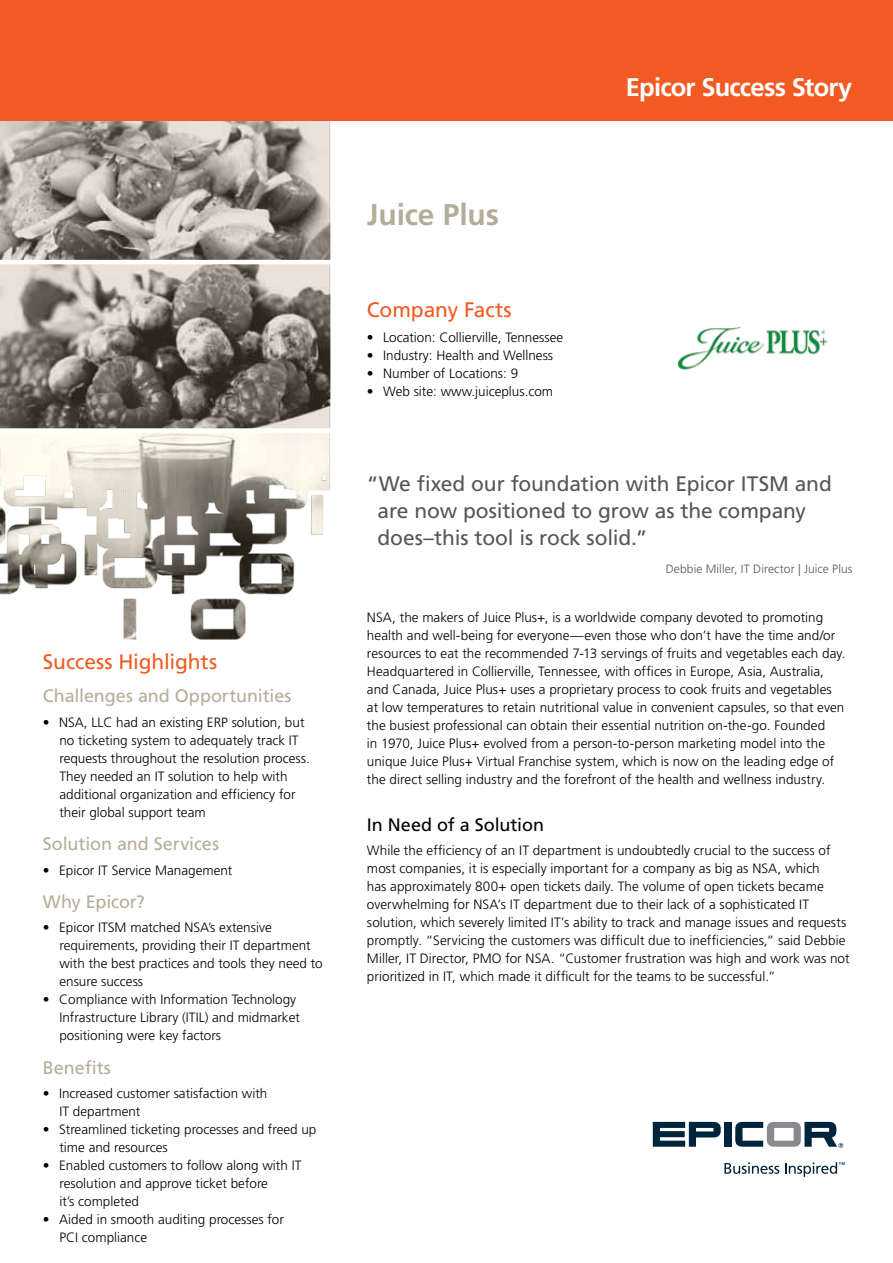
<style>
.page{position:relative;width:893px;height:1263px;background:#fff}
.page>*{position:absolute;margin:0;border:0;box-sizing:border-box;transform-origin:0 0}
.t1{font:700 30px "Frutiger LT Std";letter-spacing:-.005em;color:#b5ad98}
.t2{font:700 25.5px "Frutiger LT Std";letter-spacing:-.03em;color:#fff}
.t3{font:21px/27px "Frutiger LT Std";letter-spacing:-.005em;color:#585555}
.t4{font:21px "Frutiger LT Std";letter-spacing:-.005em;color:#f15a22}
.t5{font:18px "Frutiger LT Std";letter-spacing:-.005em;color:#b5ad98}
.t6{font:18px "Frutiger LT Std";letter-spacing:-.005em;color:#000}
.t7{font:300 13.5px/18px "Frutiger LT Std";color:#000}
.t8{font:300 12px "Frutiger LT Std";letter-spacing:.01em;color:#585555}
</style>
<div class="page">
<img style="left:0;top:121px;width:844px;height:1052px">
<hr style="left:0;top:260px;width:331px;height:4px;background:#fff">
<div style="left:0;top:428px;width:331px;height:5px;background:#fff"></div>
<svg style="left:724px;top:1162px;width:55px;height:12px"></svg>
<svg style="left:785px;top:1162px;width:60px;height:15px"></svg>
<div style="left:724px;top:1122px;width:8px;height:25px;background:#00243b"></div>
<svg style="left:653px;top:1122px;width:68px;height:25px"></svg>
<svg style="left:735px;top:1122px;width:108px;height:26px"></svg>
<div style="left:0;top:0;width:893px;height:121px;background:#f15a22"></div>
<img style="left:678px;top:328px;width:156px;height:43px">
<h3 class="t4" style="left:43px;top:649px;width:176px">Success Highlights</h3>
<h3 class="t5" style="left:43px;top:685px;width:250px">Challenges and Opportunities</h3>
<p class="t7" style="left:59px;top:713px;width:252px;text-indent:-16px">• NSA, LLC had an existing ERP solution, but no ticketing system to adequately track IT requests throughout the resolution process.<br>They needed an IT solution to help with additional organization and efficiency for their global support team</p>
<h3 class="t5" style="left:43px;top:833px;width:178px">Solution and Services</h3>
<p class="t7" style="left:43px;top:861px;width:191px">• Epicor IT Service Management</p>
<h3 class="t5" style="left:43px;top:891px;width:103px">Why Epicor?</h3>
<p class="t7" style="left:59px;top:919px;width:265px;text-indent:-16px">• Epicor ITSM matched NSA’s extensive requirements, providing their IT department with the best practices and tools they need to ensure success</p>
<p class="t7" style="left:59px;top:991px;width:242px;text-indent:-16px">• Compliance with Information Technology<br>Infrastructure Library (ITIL) and midmarket positioning were key factors</p>
<h3 class="t5" style="left:43px;top:1057px;width:69px">Benefits</h3>
<p class="t7" style="left:59px;top:1085px;width:209px;text-indent:-16px">• Increased customer satisfaction with<br>IT department</p>
<p class="t7" style="left:59px;top:1121px;width:258px;text-indent:-16px">• Streamlined ticketing processes and freed up time and resources</p>
<p class="t7" style="left:59px;top:1157px;width:244px;text-indent:-16px">• Enabled customers to follow along with IT resolution and approve ticket before<br>it’s completed</p>
<p class="t7" style="left:59px;top:1211px;width:226px;text-indent:-16px">• Aided in smooth auditing processes for<br>PCI compliance</p>
<h1 class="t1" style="left:367px;top:197px;width:134px">Juice Plus</h1>
<h3 class="t4" style="left:367px;top:298px;width:146px">Company Facts</h3>
<p class="t7" style="left:367px;top:328px;width:198px">• Location: Collierville, Tennessee</p>
<p class="t7" style="left:367px;top:346px;width:188px">• Industry: Health and Wellness</p>
<p class="t7" style="left:367px;top:364px;width:153px">• Number of Locations: 9</p>
<p class="t7" style="left:367px;top:382px;width:188px">• Web site: www.juiceplus.com</p>
<h2 class="t2" style="left:626px;top:72px;width:228px">Epicor Success Story</h2>
<h3 class="t3" style="left:377px;top:470px;width:456px;text-indent:-10px">“We fixed our foundation with Epicor ITSM and are now positioned to grow as the company does–this tool is rock solid.”</h3>
<p class="t8" style="left:666px;top:562px;width:188px">Debbie Miller, IT Director | Juice Plus</p>
<p class="t7" style="left:367px;top:609px;width:480px">NSA, the makers of Juice Plus+, is a worldwide company devoted to promoting health and well-being for everyone—even those who don’t have the time and/or resources to eat the recommended 7-13 servings of fruits and vegetables each day.<br>Headquartered in Collierville, Tennessee, with offices in Europe, Asia, Australia, and Canada, Juice Plus+ uses a proprietary process to cook fruits and vegetables at low temperatures to retain nutritional value in convenient capsules, so that even the busiest professional can obtain their essential nutrition on-the-go. Founded<br>in 1970, Juice Plus+ evolved from a person-to-person marketing model into the unique Juice Plus+ Virtual Franchise system, which is now on the leading edge of the direct selling industry and the forefront of the health and wellness industry.</p>
<h3 class="t6" style="left:367px;top:814px;width:179px">In Need of a Solution</h3>
<p class="t7" style="left:367px;top:842px;width:484px">While the efficiency of an IT department is undoubtedly crucial to the success of most companies, it is especially important for a company as big as NSA, which<br>has approximately 800+ open tickets daily. The volume of open tickets became overwhelming for NSA’s IT department due to their lack of a sophisticated IT solution, which severely limited IT’s ability to track and manage issues and requests promptly. “Servicing the customers was difficult due to inefficiencies,” said Debbie Miller, IT Director, PMO for NSA. “Customer frustration was high and work was not prioritized in IT, which made it difficult for the teams to be successful.”</p>
</div>
